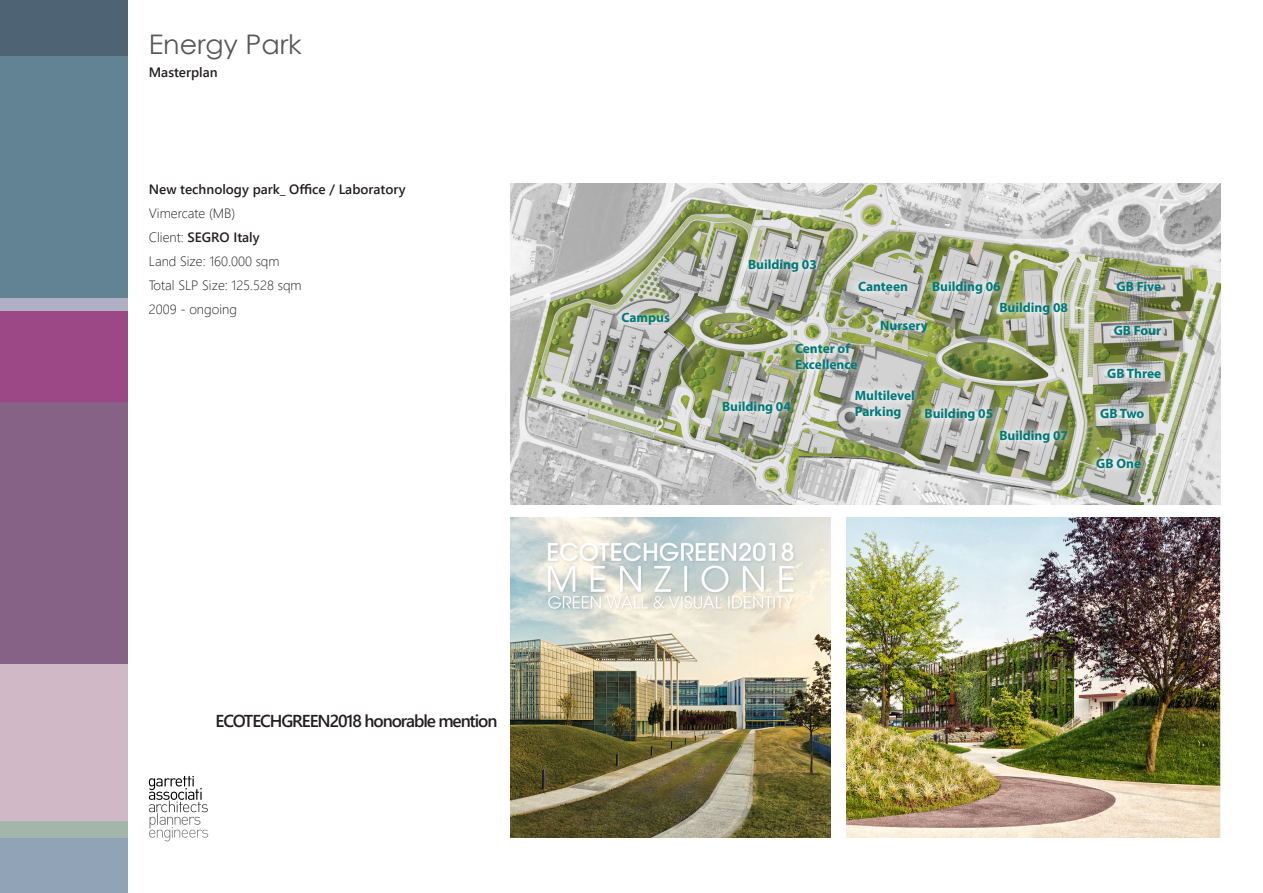
<style>
.page{position:relative;width:1263px;height:893px;background:#fff}
.page>*{position:absolute;margin:0;border:0;box-sizing:border-box;transform-origin:0 0}
.t1{font:27px "Century Gothic";color:#57585a}
.t2{font:600 17.25px "Segoe UI";letter-spacing:-.065em;color:#231f20}
.t3{font:700 13.5px "Myriad Pro";color:#007978}
.t4{font:300 13.5px "Segoe UI";color:#231f20}
.t5{font:600 13.5px "Segoe UI";color:#231f20}
.s1{font-weight:300}
</style>
<div class="page">
<div style="left:0;top:55px;width:128px;height:243px;background:#618393"></div>
<div style="left:0;top:0;width:128px;height:55px;background:#4e6373"></div>
<div style="left:0;top:298px;width:128px;height:13px;background:#b0afc3"></div>
<div style="left:0;top:311px;width:128px;height:91px;background:#9c4786"></div>
<div style="left:0;top:402px;width:128px;height:262px;background:#866286"></div>
<div style="left:0;top:838px;width:128px;height:55px;background:#91a3b7"></div>
<div style="left:0;top:821px;width:128px;height:17px;background:#a2b6ab"></div>
<div style="left:0;top:664px;width:128px;height:157px;background:#d0b8c6"></div>
<svg style="left:149px;top:776px;width:59px;height:65px"></svg>
<img style="left:510px;top:517px;width:321px;height:321px">
<img style="left:846px;top:517px;width:374px;height:321px">
<img style="left:510px;top:184px;width:710px;height:320px">
<div style="left:1098px;top:359px;width:72px;height:28px;background:#fff;opacity:.97"></div>
<div style="left:1102px;top:319px;width:62px;height:25px;background:#fff;opacity:.91"></div>
<div style="left:1105px;top:316px;width:65px;height:28px;background:#fff;opacity:.75"></div>
<div style="left:1105px;top:274px;width:59px;height:26px;background:#fff;opacity:.92"></div>
<div style="left:1107px;top:272px;width:63px;height:28px;background:#fff;opacity:.75"></div>
<div style="left:1092px;top:400px;width:61px;height:28px;background:#fff;opacity:.97"></div>
<div style="left:1087px;top:449px;width:63px;height:28px;background:#fff;opacity:.97"></div>
<div style="left:784px;top:336px;width:77px;height:42px;background:#fff;opacity:.92"></div>
<div style="left:786px;top:334px;width:80px;height:44px;background:#fff;opacity:.75"></div>
<div style="left:610px;top:306px;width:63px;height:27px;background:#fff;opacity:.92"></div>
<div style="left:613px;top:304px;width:66px;height:29px;background:#fff;opacity:.75"></div>
<div style="left:737px;top:253px;width:82px;height:28px;background:#fff;opacity:.92"></div>
<div style="left:740px;top:250px;width:85px;height:31px;background:#fff;opacity:.75"></div>
<div style="left:711px;top:394px;width:82px;height:28px;background:#fff;opacity:.92"></div>
<div style="left:714px;top:392px;width:85px;height:31px;background:#fff;opacity:.75"></div>
<div style="left:869px;top:314px;width:62px;height:27px;background:#fff;opacity:.92"></div>
<div style="left:872px;top:312px;width:65px;height:30px;background:#fff;opacity:.75"></div>
<div style="left:847px;top:275px;width:64px;height:25px;background:#fff;opacity:.92"></div>
<div style="left:849px;top:272px;width:67px;height:28px;background:#fff;opacity:.75"></div>
<div style="left:843px;top:384px;width:75px;height:43px;background:#fff;opacity:.92"></div>
<div style="left:846px;top:381px;width:78px;height:47px;background:#fff;opacity:.75"></div>
<div style="left:913px;top:402px;width:83px;height:27px;background:#fff;opacity:.92"></div>
<div style="left:916px;top:399px;width:85px;height:31px;background:#fff;opacity:.75"></div>
<div style="left:921px;top:275px;width:83px;height:27px;background:#fff;opacity:.92"></div>
<div style="left:924px;top:272px;width:86px;height:31px;background:#fff;opacity:.75"></div>
<div style="left:988px;top:423px;width:82px;height:28px;background:#fff;opacity:.92"></div>
<div style="left:991px;top:421px;width:85px;height:31px;background:#fff;opacity:.75"></div>
<div style="left:988px;top:296px;width:83px;height:27px;background:#fff;opacity:.92"></div>
<div style="left:991px;top:293px;width:86px;height:31px;background:#fff;opacity:.75"></div>
<p class="t1" style="left:149px;top:26px;width:154px">Energy Park</p>
<p class="t5" style="left:149px;top:59px;width:70px">Masterplan</p>
<p class="t5" style="left:149px;top:176px;width:258px">New technology park_ Office / Laboratory</p>
<p class="t4" style="left:149px;top:200px;width:88px">Vimercate (MB)</p>
<p class="t5" style="left:149px;top:224px;width:112px"><span class="s1">Client:</span> SEGRO Italy</p>
<p class="t4" style="left:149px;top:248px;width:132px">Land Size: 160.000 sqm</p>
<p class="t4" style="left:149px;top:272px;width:154px">Total SLP Size: 125.528 sqm</p>
<p class="t4" style="left:149px;top:296px;width:90px">2009 - ongoing</p>
<p class="t2" style="left:215px;top:705px;width:283px">ECOTECHGREEN2018 honorable mention</p>
<p class="t3" style="left:621px;top:308px;width:50px">Campus</p>
<p class="t3" style="left:748px;top:256px;width:70px">Building 03</p>
<p class="t3" style="left:858px;top:277px;width:51px">Canteen</p>
<p class="t3" style="left:932px;top:278px;width:70px">Building 06</p>
<p class="t3" style="left:999px;top:299px;width:70px">Building 08</p>
<p class="t3" style="left:880px;top:317px;width:49px">Nursery</p>
<p class="t3" style="left:795px;top:339px;width:56px">Center of</p>
<p class="t3" style="left:795px;top:355px;width:64px">Excellence</p>
<p class="t3" style="left:722px;top:397px;width:70px">Building 04</p>
<p class="t3" style="left:855px;top:387px;width:62px">Multilevel</p>
<p class="t3" style="left:855px;top:403px;width:48px">Parking</p>
<p class="t3" style="left:924px;top:405px;width:70px">Building 05</p>
<p class="t3" style="left:999px;top:427px;width:70px">Building 07</p>
<p class="t3" style="left:1116px;top:277px;width:46px">GB Five</p>
<p class="t3" style="left:1114px;top:322px;width:49px">GB Four</p>
<p class="t3" style="left:1107px;top:364px;width:55px">GB Three</p>
<p class="t3" style="left:1100px;top:405px;width:46px">GB Two</p>
<p class="t3" style="left:1096px;top:454px;width:46px">GB One</p>
</div>
